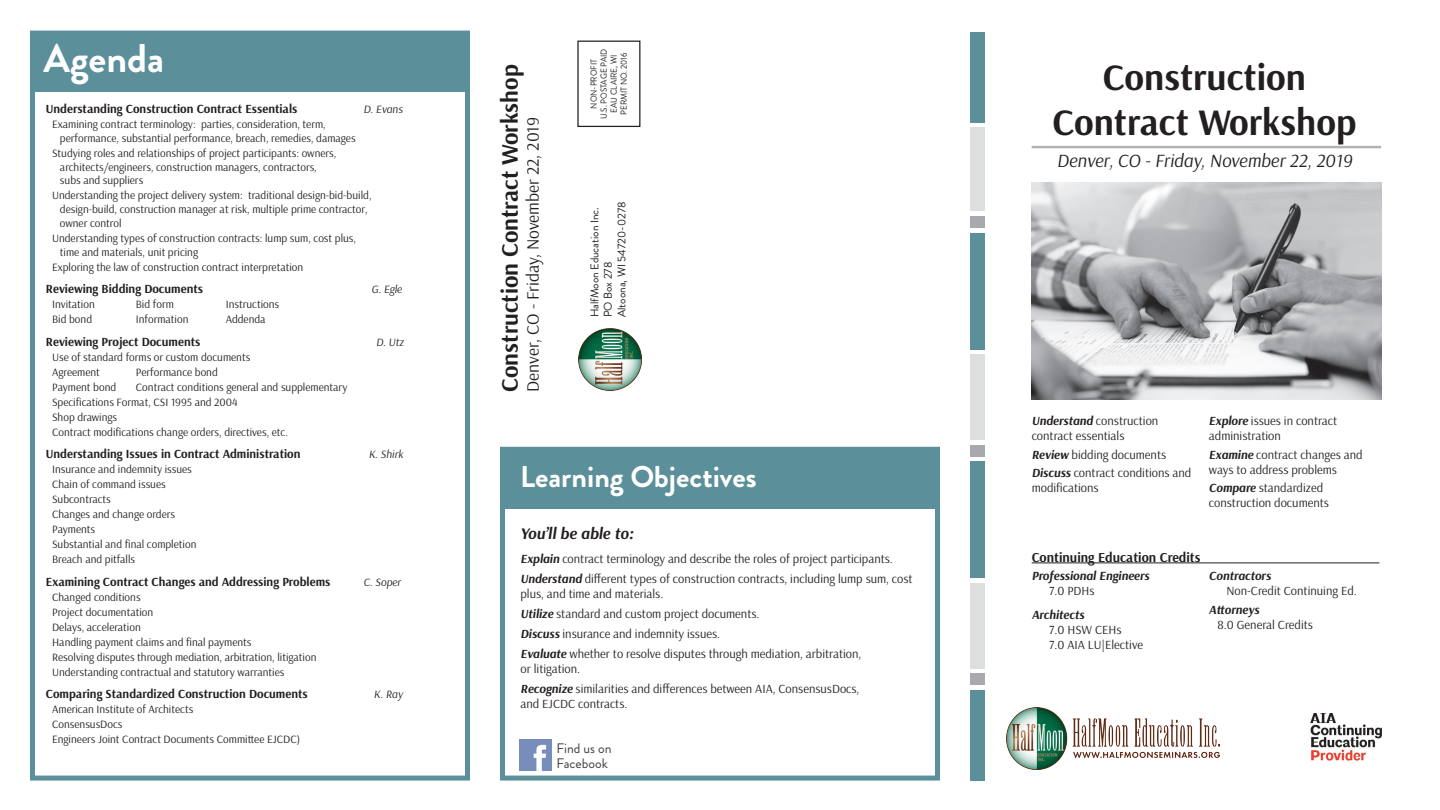
<style>
.page{position:relative;width:1440px;height:810px;background:#fff}
.page>*{position:absolute;margin:0;border:0;box-sizing:border-box;transform-origin:0 0}
.t1{font:700 40px "Brandon Grotesque";color:#fff}
.t2{font:700 37.5px/45px "Arsenal";color:#231f20;text-align:center}
.t3{font:700 30px "Brandon Grotesque";color:#fff}
.t4{font:700 23.75px "Arsenal";color:#231f20}
.t5{font:italic 18.75px "Arsenal";color:#231f20}
.t6{font:17.5px "Arsenal";color:#231f20}
.t7{font:italic 700 16.25px "Arsenal";color:#231f20}
.t8{font:700 13.75px "Arsenal";color:#231f20}
.t9{font:13.75px/15px "Brandon Grotesque";color:#3e3e3f}
.t10{font:12.5px/15px "Arsenal";color:#231f20}
.t11{font:700 12.5px "Arsenal";color:#231f20}
.t12{font:italic 700 12.5px "Arsenal";color:#231f20}
.t13{font:11.25px/13.8px "Arsenal";color:#231f20}
.t14{font:11.25px "Brandon Grotesque";color:#231f20}
.t15{font:italic 11.25px "Arsenal";color:#231f20}
.t16{font:8.75px/10px "Brandon Grotesque";color:#231f20;text-align:center;scale:.92 1}
.s1{font-weight:700;font-style:italic}
</style>
<div class="page">
<img style="left:1032px;top:182px;width:349px;height:218px">
<div style="left:970px;top:354px;width:14px;height:86px;background:#dddee0"></div>
<div style="left:970px;top:127px;width:14px;height:84px;background:#dddee0"></div>
<div style="left:500px;top:447px;width:440px;height:334px;border:5px solid #5b8f99"></div>
<div style="left:30px;top:31px;width:440px;height:60px;background:#5b8f99"></div>
<div style="left:30px;top:31px;width:440px;height:750px;border:5px solid #5b8f99"></div>
<div style="left:500px;top:447px;width:440px;height:61px;background:#5b8f99"></div>
<img style="left:1006px;top:708px;width:213px;height:61px">
<img style="left:520px;top:740px;width:32px;height:31px">
<div style="left:970px;top:216px;width:14px;height:12px;background:#a8a9ad"></div>
<div style="left:970px;top:445px;width:14px;height:12px;background:#a8a9ad"></div>
<div style="left:970px;top:462px;width:14px;height:116px;background:#5b8f99"></div>
<div style="left:970px;top:673px;width:14px;height:12px;background:#a8a9ad"></div>
<div style="left:970px;top:233px;width:14px;height:117px;background:#5b8f99"></div>
<div style="left:970px;top:690px;width:14px;height:91px;background:#5b8f99"></div>
<div style="left:970px;top:32px;width:14px;height:90px;background:#5b8f99"></div>
<div style="left:970px;top:583px;width:14px;height:85px;background:#dddee0"></div>
<div style="left:577px;top:41px;width:63px;height:86px;border:1px solid #231f20"></div>
<img style="left:579px;top:328px;width:63px;height:63px">
<hr style="left:1032px;top:146px;width:349px;height:2px;background:#b2b3b7">
<hr style="left:1032px;top:563px;width:347px;height:1px;background:#231f20">
<img style="left:1311px;top:713px;width:70px;height:48px">
<p class="t1" style="left:44px;top:31px;width:122px">Agenda</p>
<p class="t11" style="left:46px;top:101px;width:253px">Understanding Construction Contract Essentials</p>
<p class="t15" style="left:363px;top:102px;width:41px">D. Evans</p>
<p class="t13" style="left:60px;top:118px;width:297px;text-indent:-8px">Examining contract terminology: parties, consideration, term, performance, substantial performance, breach, remedies, damages</p>
<p class="t13" style="left:60px;top:146px;width:278px;text-indent:-8px">Studying roles and relationships of project participants: owners, architects/engineers, construction managers, contractors, subs and suppliers</p>
<p class="t13" style="left:60px;top:189px;width:313px;text-indent:-8px">Understanding the project delivery system: traditional design-bid-build, design-build, construction manager at risk, multiple prime contractor, owner control</p>
<p class="t13" style="left:60px;top:231px;width:298px;text-indent:-8px">Understanding types of construction contracts: lump sum, cost plus, time and materials, unit pricing</p>
<p class="t13" style="left:52px;top:260px;width:253px">Exploring the law of construction contract interpretation</p>
<p class="t11" style="left:46px;top:281px;width:159px">Reviewing Bidding Documents</p>
<p class="t15" style="left:371px;top:282px;width:32px">G. Egle</p>
<p class="t13" style="left:52px;top:298px;width:44px">Invitation</p>
<p class="t13" style="left:136px;top:298px;width:40px">Bid form</p>
<p class="t13" style="left:226px;top:298px;width:55px">Instructions</p>
<p class="t13" style="left:52px;top:313px;width:42px">Bid bond</p>
<p class="t13" style="left:136px;top:313px;width:54px">Information</p>
<p class="t13" style="left:226px;top:313px;width:41px">Addenda</p>
<p class="t11" style="left:46px;top:334px;width:156px">Reviewing Project Documents</p>
<p class="t15" style="left:376px;top:335px;width:29px">D. Utz</p>
<p class="t13" style="left:52px;top:350px;width:200px">Use of standard forms or custom documents</p>
<p class="t13" style="left:52px;top:365px;width:49px">Agreement</p>
<p class="t13" style="left:136px;top:365px;width:84px">Performance bond</p>
<p class="t13" style="left:52px;top:380px;width:66px">Payment bond</p>
<p class="t13" style="left:136px;top:380px;width:213px">Contract conditions general and supplementary</p>
<p class="t13" style="left:52px;top:395px;width:187px">Specifications Format, CSI 1995 and 2004</p>
<p class="t13" style="left:52px;top:410px;width:67px">Shop drawings</p>
<p class="t13" style="left:52px;top:425px;width:237px">Contract modifications change orders, directives, etc.</p>
<p class="t11" style="left:46px;top:446px;width:256px">Understanding Issues in Contract Administration</p>
<p class="t15" style="left:369px;top:447px;width:36px">K. Shirk</p>
<p class="t13" style="left:52px;top:463px;width:141px">Insurance and indemnity issues</p>
<p class="t13" style="left:52px;top:478px;width:115px">Chain of command issues</p>
<p class="t13" style="left:52px;top:493px;width:60px">Subcontracts</p>
<p class="t13" style="left:52px;top:508px;width:125px">Changes and change orders</p>
<p class="t13" style="left:52px;top:523px;width:45px">Payments</p>
<p class="t13" style="left:52px;top:538px;width:146px">Substantial and final completion</p>
<p class="t13" style="left:52px;top:553px;width:85px">Breach and pitfalls</p>
<p class="t11" style="left:46px;top:574px;width:286px">Examining Contract Changes and Addressing Problems</p>
<p class="t15" style="left:363px;top:575px;width:39px">C. Soper</p>
<p class="t13" style="left:52px;top:590px;width:90px">Changed conditions</p>
<p class="t13" style="left:52px;top:605px;width:103px">Project documentation</p>
<p class="t13" style="left:52px;top:620px;width:90px">Delays, acceleration</p>
<p class="t13" style="left:52px;top:635px;width:201px">Handling payment claims and final payments</p>
<p class="t13" style="left:52px;top:650px;width:266px">Resolving disputes through mediation, arbitration, litigation</p>
<p class="t13" style="left:52px;top:665px;width:234px">Understanding contractual and statutory warranties</p>
<p class="t11" style="left:46px;top:686px;width:263px">Comparing Standardized Construction Documents</p>
<p class="t15" style="left:374px;top:687px;width:30px">K. Ray</p>
<p class="t13" style="left:52px;top:703px;width:143px">American Institute of Architects</p>
<p class="t13" style="left:52px;top:718px;width:72px">ConsensusDocs</p>
<p class="t13" style="left:52px;top:733px;width:250px">Engineers Joint Contract Documents Committee EJCDC)</p>
<p class="t4" style="left:495px;top:392px;width:329px;rotate:-90deg">Construction Contract Workshop</p>
<p class="t6" style="left:522px;top:392px;width:276px;rotate:-90deg">Denver, CO - Friday, November 22, 2019</p>
<p class="t16" style="left:589px;top:119px;width:78px;rotate:-90deg">NON-PROFIT<br>U.S. POSTAGE PAID<br>EAU CLAIRE, WI<br>PERMIT NO. 2016</p>
<p class="t14" style="left:614px;top:317px;width:117px;rotate:-90deg">Altoona, WI 54720-0278</p>
<p class="t14" style="left:587px;top:317px;width:112px;rotate:-90deg">HalfMoon Education Inc.</p>
<p class="t14" style="left:600px;top:317px;width:57px;rotate:-90deg">PO Box 278</p>
<p class="t3" style="left:520px;top:456px;width:238px">Learning Objectives</p>
<p class="t7" style="left:520px;top:523px;width:115px">You’ll be able to:</p>
<p class="t10" style="left:520px;top:551px;width:374px"><span class="s1">Explain</span> contract terminology and describe the roles of project participants.</p>
<p class="t10" style="left:520px;top:571px;width:394px"><span class="s1">Understand</span> different types of construction contracts, including lump sum, cost plus, and time and materials.</p>
<p class="t10" style="left:520px;top:606px;width:241px"><span class="s1">Utilize</span> standard and custom project documents.</p>
<p class="t10" style="left:520px;top:626px;width:201px"><span class="s1">Discuss</span> insurance and indemnity issues.</p>
<p class="t10" style="left:520px;top:646px;width:342px"><span class="s1">Evaluate</span> whether to resolve disputes through mediation, arbitration, or litigation.</p>
<p class="t10" style="left:520px;top:681px;width:340px"><span class="s1">Recognize</span> similarities and differences between AIA, ConsensusDocs, and EJCDC contracts.</p>
<p class="t9" style="left:557px;top:741px;width:57px">Find us on<br>Facebook</p>
<p class="t2" style="left:1052px;top:56px;width:306px">Construction<br>Contract Workshop</p>
<p class="t5" style="left:1057px;top:149px;width:297px">Denver, CO - Friday, November 22, 2019</p>
<p class="t10" style="left:1032px;top:413px;width:128px"><span class="s1">Understand</span> construction contract essentials</p>
<p class="t10" style="left:1032px;top:447px;width:136px"><span class="s1">Review</span> bidding documents</p>
<p class="t10" style="left:1032px;top:466px;width:161px"><span class="s1">Discuss</span> contract conditions and modifications</p>
<p class="t10" style="left:1209px;top:413px;width:130px"><span class="s1">Explore</span> issues in contract administration</p>
<p class="t10" style="left:1209px;top:447px;width:155px"><span class="s1">Examine</span> contract changes and ways to address problems</p>
<p class="t10" style="left:1209px;top:481px;width:122px"><span class="s1">Compare</span> standardized construction documents</p>
<p class="t8" style="left:1032px;top:549px;width:170px">Continuing Education Credits</p>
<p class="t12" style="left:1032px;top:568px;width:119px">Professional Engineers</p>
<p class="t10" style="left:1049px;top:583px;width:47px">7.0 PDHs</p>
<p class="t12" style="left:1032px;top:607px;width:54px">Architects</p>
<p class="t10" style="left:1049px;top:622px;width:74px">7.0 HSW CEHs</p>
<p class="t10" style="left:1049px;top:637px;width:95px">7.0 AIA LU|Elective</p>
<p class="t12" style="left:1209px;top:568px;width:64px">Contractors</p>
<p class="t10" style="left:1226px;top:583px;width:132px">Non-Credit Continuing Ed.</p>
<p class="t10" style="left:1218px;top:602px;width:97px;text-indent:-9px"><span class="s1">Attorneys<br></span>8.0 General Credits</p>
</div>
